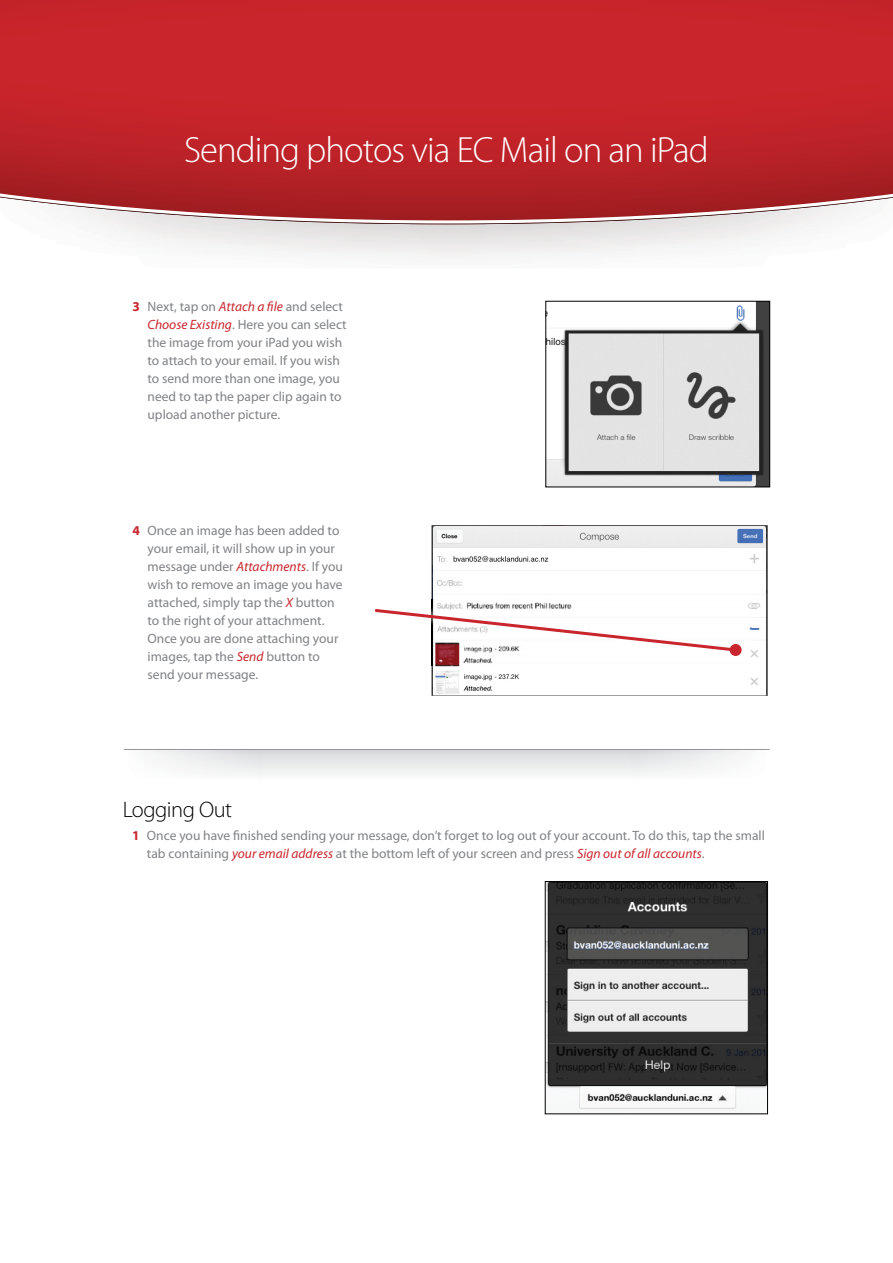
<style>
.page{position:relative;width:893px;height:1263px;background:#fff}
.page>*{position:absolute;margin:0;border:0;box-sizing:border-box;transform-origin:0 0}
.t1{font:300 36.6px "Myriad Pro";letter-spacing:-.025em;color:#fff}
.t2{font:300 22.5px "Myriad Pro";letter-spacing:-.02em;color:#000}
.t3{font:13.5px/18px "Myriad Pro";color:#808285}
.s1{font-weight:700;color:#c9252c}
.s2{font-style:italic;color:#c9252c}
</style>
<div class="page">
<svg style="left:0;top:0;width:893px;height:224px;background:#c12d33"></svg>
<svg style="left:432px;top:525px;width:335px;height:171px"></svg>
<img style="left:548px;top:303px;width:220px;height:182px">
<svg style="left:262px;top:750px;width:368px;height:25px"></svg>
<hr style="left:124px;top:749px;width:646px;height:1px;background:#939598">
<img style="left:431px;top:600px;width:320px;height:66px">
<img style="left:432px;top:600px;width:1px;height:66px">
<svg style="left:374px;top:607px;width:365px;height:46px"></svg>
<div style="left:730px;top:644px;width:12px;height:12px;background:#c9252c;border-radius:50%"></div>
<img style="left:547px;top:883px;width:219px;height:227px">
<div style="left:545px;top:881px;width:223px;height:233px;border:1px solid #000"></div>
<h1 class="t1" style="left:184px;top:136px;width:526px">Sending photos via EC Mail on an iPad</h1>
<p class="t3" style="left:148px;top:299px;width:201px;text-indent:-15px"><span class="s1">3</span> Next, tap on <span class="s2">Attach a file</span> and select<br><span class="s2">Choose Existing</span>. Here you can select the image from your iPad you wish to attach to your email. If you wish to send more than one image, you need to tap the paper clip again to upload another picture.</p>
<p class="t3" style="left:148px;top:523px;width:197px;text-indent:-15px"><span class="s1">4</span> Once an image has been added to your email, it will show up in your message under <span class="s2">Attachments</span>. If you wish to remove an image you have attached, simply tap the <span class="s2">X</span> button to the right of your attachment.<br>Once you are done attaching your images, tap the <span class="s2">Send</span> button to send your message.</p>
<h2 class="t2" style="left:123px;top:801px;width:111px">Logging Out</h2>
<p class="t3" style="left:147px;top:828px;width:619px;text-indent:-15px"><span class="s1">1</span> Once you have finished sending your message, don’t forget to log out of your account. To do this, tap the small tab containing <span class="s2">your email address</span> at the bottom left of your screen and press <span class="s2">Sign out of all accounts</span>.</p>
</div>
